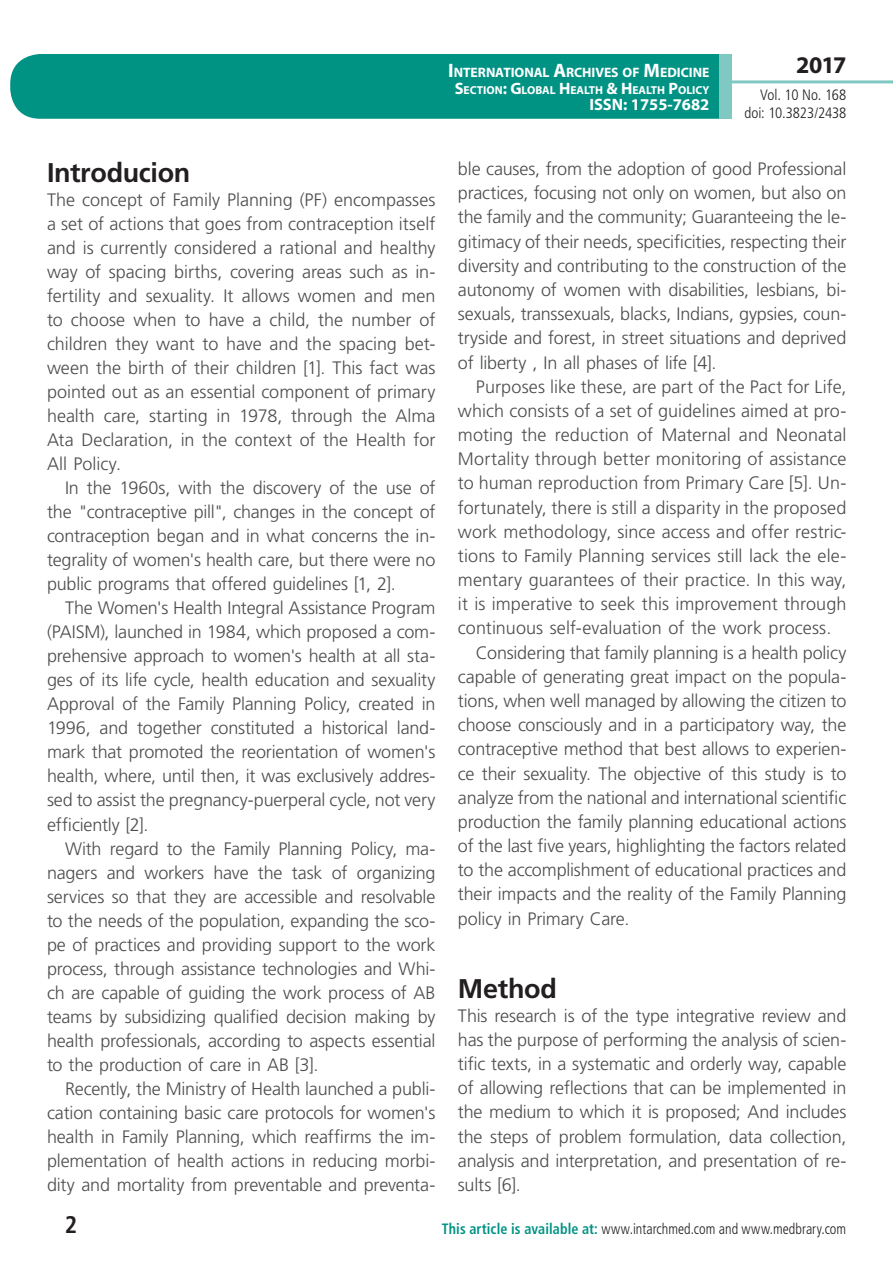
<style>
.page{position:relative;width:893px;height:1263px;background:#fff}
.page>*{position:absolute;margin:0;border:0;box-sizing:border-box;transform-origin:0 0}
.t1{font:700 27px "Frutiger LT Std";letter-spacing:-.015em;color:#231f20}
.t2{font:700 24px "Myriad Pro";color:#231f20}
.t3{font:700 condensed 24px "Frutiger LT Std";color:#231f20}
.t4{font:300 18px/24px "Frutiger LT Std";letter-spacing:-.005em;color:#4b4c4d;text-align:justify}
.t5{font:700 16.5px "Myriad Pro";color:#fff}
.t6{font:300 condensed 15px "Frutiger LT Std";color:#231f20;scale:.94 1}
.t7{font:300 condensed 15px/18px "Frutiger LT Std";color:#231f20;text-align:right}
.t8{font:700 13.65px "Myriad Pro";letter-spacing:-.005em;color:#fff}
.t9{font:700 11.55px "Myriad Pro";color:#fff}
.s1{font-size:19.5px}
.s2{font-size:16.5px}
.s3{font-weight:700;color:#009384}
</style>
<div class="page">
<div style="left:10px;top:54px;width:775px;height:65px;background:#009384;border-radius:30px"></div>
<div style="left:732px;top:0;width:161px;height:157px;background:#fff"></div>
<hr style="left:730px;top:80px;width:163px;height:3px;background:#80c9c2">
<div style="left:719px;top:54px;width:13px;height:65px;background:#80c9c2"></div>
<p class="t8" style="left:448px;top:64px;width:263px"><span class="s1">I</span>NTERNATIONAL <span class="s1">A</span>RCHIVES OF <span class="s1">M</span>EDICINE</p>
<p class="t9" style="left:455px;top:82px;width:256px"><span class="s2">S</span>ECTION<span class="s2">: G</span>LOBAL <span class="s2">H</span> EALTH <span class="s2">&amp; H</span> EALTH <span class="s2">P</span>OLICY</p>
<p class="t5" style="left:589px;top:94px;width:122px">ISSN: 1755-7682</p>
<h2 class="t2" style="left:796px;top:49px;width:52px">2017</h2>
<p class="t7" style="left:744px;top:86px;width:103px">Vol. 10 No. 168 doi: 10.3823/2438</p>
<h1 class="t1" style="left:47px;top:157px;width:145px">Introducion</h1>
<p class="t4" style="left:47px;top:188px;width:390px">The concept of Family Planning (PF) encompasses a set of actions that goes from contraception itself and is currently considered a rational and healthy way of spacing births, covering areas such as in&shy;fertility and sexuality. It allows women and men to choose when to have a child, the number of children they want to have and the spacing bet&shy;ween the birth of their children [1]. This fact was pointed out as an essential component of primary health care, starting in 1978, through the Alma Ata Declaration, in the context of the Health for All Policy.</p>
<p class="t4" style="left:47px;top:476px;width:390px;text-indent:18px">In the 1960s, with the discovery of the use of the "contraceptive pill", changes in the concept of contraception began and in what concerns the in&shy;tegrality of women's health care, but there were no public programs that offered guidelines [1, 2].</p>
<p class="t4" style="left:47px;top:596px;width:390px;text-indent:18px">The Women's Health Integral Assistance Program (PAISM), launched in 1984, which proposed a com&shy;prehensive approach to women's health at all sta&shy;ges of its life cycle, health education and sexuality Approval of the Family Planning Policy, created in 1996, and together constituted a historical land&shy;mark that promoted the reorientation of women's health, where, until then, it was exclusively addres&shy;sed to assist the pregnancy-puerperal cycle, not very efficiently [2].</p>
<p class="t4" style="left:47px;top:836px;width:390px;text-indent:18px">With regard to the Family Planning Policy, ma&shy;nagers and workers have the task of organizing services so that they are accessible and resolvable to the needs of the population, expanding the sco&shy;pe of practices and providing support to the work process, through assistance technologies and Whi&shy;ch are capable of guiding the work process of AB teams by subsidizing qualified decision making by health professionals, according to aspects essential to the production of care in AB [3].</p>
<p class="t4" style="left:47px;top:1077px;width:390px;text-indent:18px">Recently, the Ministry of Health launched a publi&shy;cation containing basic care protocols for women's health in Family Planning, which reaffirms the im&shy;plementation of health actions in reducing morbi&shy;dity and mortality from preventable and preventa-</p>
<p class="t4" style="left:458px;top:157px;width:390px">ble causes, from the adoption of good Professional practices, focusing not only on women, but also on the family and the community; Guaranteeing the le&shy;gitimacy of their needs, specificities, respecting their diversity and contributing to the construction of the autonomy of women with disabilities, lesbians, bi&shy;sexuals, transsexuals, blacks, Indians, gypsies, coun&shy;tryside and forest, in street situations and deprived of liberty , In all phases of life [4].</p>
<p class="t4" style="left:476px;top:375px;width:372px">Purposes like these, are part of the Pact for Life,</p>
<p class="t4" style="left:458px;top:399px;width:390px">which consists of a set of guidelines aimed at pro-</p>
<p class="t4" style="left:458px;top:423px;width:390px">moting the reduction of Maternal and Neonatal</p>
<p class="t4" style="left:458px;top:447px;width:390px">Mortality through better monitoring of assistance</p>
<p class="t4" style="left:458px;top:471px;width:390px">to human reproduction from Primary Care [5]. Un-</p>
<p class="t4" style="left:458px;top:496px;width:390px">fortunately, there is still a disparity in the proposed</p>
<p class="t4" style="left:458px;top:520px;width:390px">work methodology, since access and offer restric-</p>
<p class="t4" style="left:458px;top:544px;width:390px">tions to Family Planning services still lack the ele-</p>
<p class="t4" style="left:458px;top:568px;width:390px">mentary guarantees of their practice. In this way,</p>
<p class="t4" style="left:458px;top:592px;width:390px">it is imperative to seek this improvement through</p>
<p class="t4" style="left:458px;top:616px;width:375px">continuous self-evaluation of the work process.</p>
<p class="t4" style="left:476px;top:641px;width:372px">Considering that family planning is a health policy</p>
<p class="t4" style="left:458px;top:665px;width:390px">capable of generating great impact on the popula-</p>
<p class="t4" style="left:458px;top:689px;width:390px">tions, when well managed by allowing the citizen to</p>
<p class="t4" style="left:458px;top:713px;width:390px">choose consciously and in a participatory way, the</p>
<p class="t4" style="left:458px;top:737px;width:390px">contraceptive method that best allows to experien-</p>
<p class="t4" style="left:458px;top:761px;width:390px">ce their sexuality. The objective of this study is to</p>
<p class="t4" style="left:458px;top:786px;width:390px">analyze from the national and international scientific</p>
<p class="t4" style="left:458px;top:810px;width:390px">production the family planning educational actions</p>
<p class="t4" style="left:458px;top:834px;width:390px">of the last five years, highlighting the factors related</p>
<p class="t4" style="left:458px;top:858px;width:390px">to the accomplishment of educational practices and</p>
<p class="t4" style="left:458px;top:882px;width:390px">their impacts and the reality of the Family Planning</p>
<p class="t4" style="left:458px;top:907px;width:173px">policy in Primary Care.</p>
<h1 class="t1" style="left:458px;top:972px;width:100px">Method</h1>
<p class="t4" style="left:458px;top:1004px;width:390px">This research is of the type integrative review and has the purpose of performing the analysis of scien&shy;tific texts, in a systematic and orderly way, capable of allowing reflections that can be implemented in the medium to which it is proposed; And includes the steps of problem formulation, data collection, analysis and interpretation, and presentation of re&shy;sults [6].</p>
<h2 class="t3" style="left:65px;top:1210px;width:14px">2</h2>
<p class="t6" style="left:442px;top:1220px;width:432px"><span class="s3">This article is available at:</span> www.intarchmed.com and www.medbrary.com</p>
</div>
